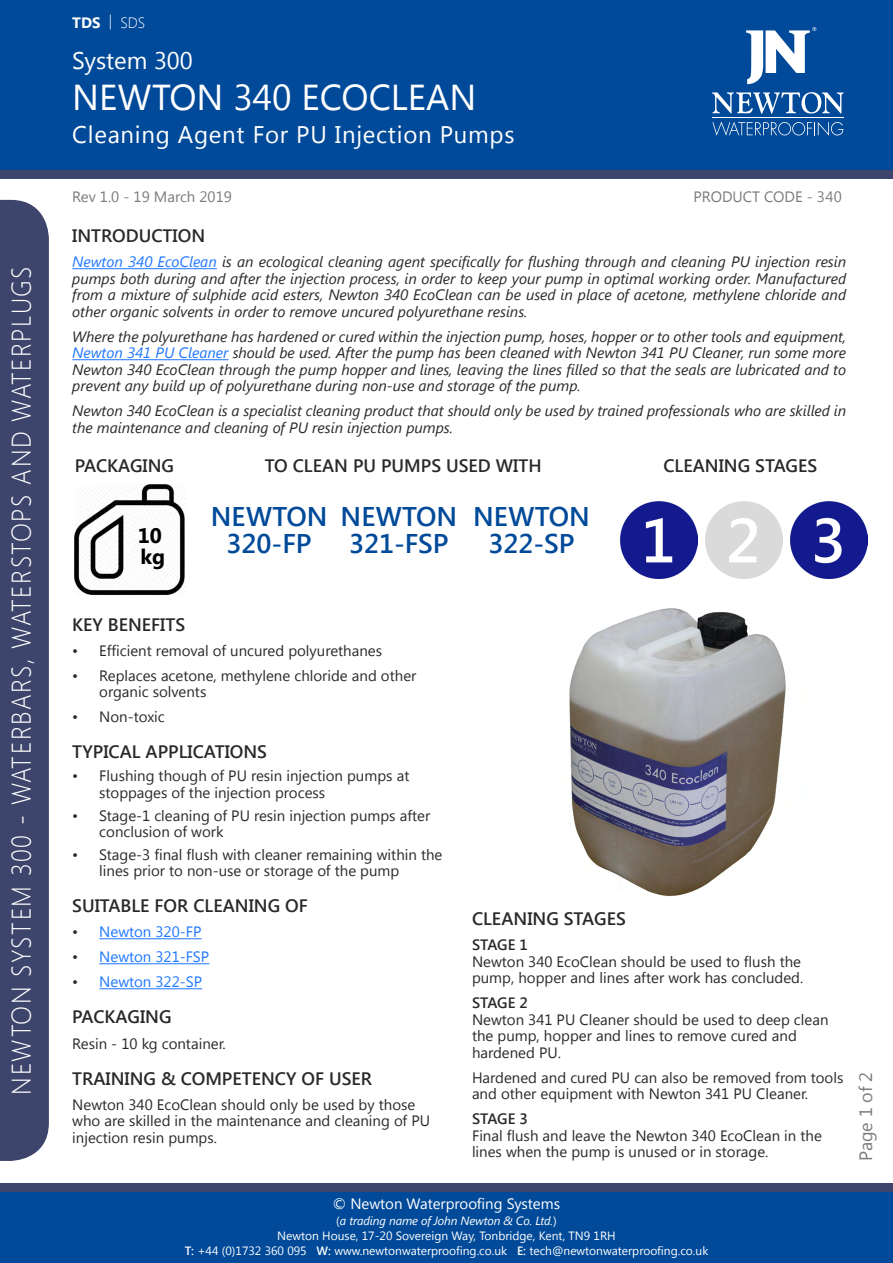
<style>
.page{position:relative;width:893px;height:1263px;background:#fff}
.page>*{position:absolute;margin:0;border:0;box-sizing:border-box;transform-origin:0 0}
.t1{font:36px "Segoe UI";color:#fff}
.t2{font:300 27px "Segoe UI";letter-spacing:.06em;color:#fff;scale:.92 1}
.t3{font:600 27px/27px "Segoe UI";color:#004a99;text-align:center}
.t4{font:24px "Segoe UI";letter-spacing:.03em;color:#fff}
.t5{font:24px "Segoe UI";color:#fff}
.t6{font:700 21px/21px "Segoe UI";color:#000}
.t7{font:600 18px "Segoe UI";color:#292929}
.t8{font:18px "Segoe UI";letter-spacing:-.01em;color:#7b7b7b}
.t9{font:italic 15px/16.5px "Segoe UI";color:#292929;text-align:justify}
.t10{font:15px/16.5px "Segoe UI";color:#292929}
.t11{font:15px "Segoe UI";color:#1d76ff}
.t12{font:15px "Segoe UI";color:#7b7b7b}
.t13{font:15px "Segoe UI";color:#fff}
.t14{font:600 15px "Segoe UI";letter-spacing:-.005em;color:#292929}
.t15{font:300 15px "Segoe UI";color:#fff}
.t16{font:700 15px "Segoe UI";color:#fff}
.t17{font:12px/15.6px "Segoe UI";color:#fff;text-align:center}
.t18{font:500 5.25px "Futura LT Pro";color:#fff;scale:.95 1}
.s1{color:#1d76ff}
.s2{color:#292929}
.s3{font-style:italic}
.s4{font-weight:600}
</style>
<div class="page">
<div style="left:0;top:0;width:893px;height:173px;background:#014a99"></div>
<div style="left:0;top:170px;width:893px;height:9px;background:#3e456c"></div>
<div style="left:0;top:200px;width:49px;height:961px;background:#3e456c"></div>
<div style="left:0;top:1191px;width:893px;height:72px;background:#014a99"></div>
<div style="left:0;top:1183px;width:893px;height:8px;background:#3e456c"></div>
<svg style="left:712px;top:92px;width:132px;height:22px"></svg>
<svg style="left:712px;top:122px;width:131px;height:14px"></svg>
<hr style="left:712px;top:117px;width:132px;height:1px;background:#fff">
<svg style="left:746px;top:30px;width:64px;height:54px"></svg>
<img style="left:75px;top:484px;width:111px;height:111px">
<hr style="left:72px;top:268px;width:145px;height:1px;background:#1d76ff">
<hr style="left:72px;top:359px;width:157px;height:1px;background:#1d76ff">
<hr style="left:99px;top:938px;width:103px;height:1px;background:#1d76ff">
<hr style="left:99px;top:963px;width:110px;height:1px;background:#1d76ff">
<hr style="left:99px;top:988px;width:103px;height:1px;background:#1d76ff">
<img style="left:621px;top:502px;width:76px;height:76px">
<img style="left:706px;top:502px;width:76px;height:76px">
<img style="left:569px;top:608px;width:217px;height:289px">
<img style="left:791px;top:502px;width:76px;height:76px">
<h2 class="t2" style="left:3px;top:1094px;width:902px;rotate:-90deg">NEWTON SYSTEM 300 - WATERBARS, WATERSTOPS AND WATERPLUGS</h2>
<p class="t16" style="left:72px;top:12px;width:30px">TDS</p>
<p class="t15" style="left:109px;top:12px;width:38px">| SDS</p>
<h3 class="t5" style="left:72px;top:43px;width:122px">System 300</h3>
<h1 class="t1" style="left:72px;top:72px;width:406px">NEWTON 340 ECOCLEAN</h1>
<h3 class="t4" style="left:72px;top:117px;width:444px">Cleaning Agent For PU Injection Pumps</h3>
<p class="t18" style="left:812px;top:25px;width:6px">®</p>
<p class="t12" style="left:72px;top:187px;width:161px">Rev 1.0 - 19 March 2019</p>
<p class="t12" style="left:693px;top:187px;width:150px">PRODUCT CODE - 340</p>
<p class="t7" style="left:72px;top:223px;width:134px">INTRODUCTION</p>
<p class="t9" style="left:72px;top:253px;width:775px"><span class="s1">Newton 340 EcoClean</span> is an ecological cleaning agent specifically for flushing through and cleaning PU injection resin pumps both during and after the injection process, in order to keep your pump in optimal working order. Manufactured from a mixture of sulphide acid esters, Newton 340 EcoClean can be used in place of acetone, methylene chloride and other organic solvents in order to remove uncured polyurethane resins.</p>
<p class="t9" style="left:72px;top:328px;width:775px">Where the polyurethane has hardened or cured within the injection pump, hoses, hopper or to other tools and equipment, <span class="s1">Newton 341 PU Cleaner</span> should be used. After the pump has been cleaned with Newton 341 PU Cleaner, run some more Newton 340 EcoClean through the pump hopper and lines, leaving the lines filled so that the seals are lubricated and to prevent any build up of polyurethane during non-use and storage of the pump.</p>
<p class="t9" style="left:72px;top:402px;width:775px">Newton 340 EcoClean is a specialist cleaning product that should only be used by trained professionals who are skilled in the maintenance and cleaning of PU resin injection pumps.</p>
<p class="t7" style="left:75px;top:453px;width:101px">PACKAGING</p>
<h3 class="t6" style="left:138px;top:524px;width:29px">10 kg</h3>
<p class="t7" style="left:265px;top:453px;width:278px">TO CLEAN PU PUMPS USED WITH</p>
<p class="t7" style="left:663px;top:453px;width:155px">CLEANING STAGES</p>
<h2 class="t3" style="left:211px;top:501px;width:118px">NEWTON<br>320-FP</h2>
<h2 class="t3" style="left:341px;top:501px;width:118px">NEWTON<br>321-FSP</h2>
<h2 class="t3" style="left:473px;top:501px;width:118px">NEWTON<br>322-SP</h2>
<p class="t7" style="left:72px;top:612px;width:114px">KEY BENEFITS</p>
<p class="t10" style="left:72px;top:641px;width:311px">• Efficient removal of uncured polyurethanes</p>
<p class="t10" style="left:99px;top:666px;width:319px;text-indent:-27px">• Replaces acetone, methylene chloride and other organic solvents</p>
<p class="t10" style="left:72px;top:708px;width:94px">• Non-toxic</p>
<p class="t7" style="left:72px;top:739px;width:196px">TYPICAL APPLICATIONS</p>
<p class="t10" style="left:99px;top:767px;width:312px;text-indent:-27px">• Flushing though of PU resin injection pumps at stoppages of the injection process</p>
<p class="t10" style="left:99px;top:806px;width:333px;text-indent:-27px">• Stage-1 cleaning of PU resin injection pumps after conclusion of work</p>
<p class="t10" style="left:99px;top:846px;width:345px;text-indent:-27px">• Stage-3 final flush with cleaner remaining within the lines prior to non-use or storage of the pump</p>
<p class="t7" style="left:72px;top:893px;width:237px">SUITABLE FOR CLEANING OF</p>
<p class="t11" style="left:72px;top:922px;width:131px"><span class="s2">•</span> Newton 320-FP</p>
<p class="t11" style="left:72px;top:947px;width:139px"><span class="s2">•</span> Newton 321-FSP</p>
<p class="t11" style="left:72px;top:972px;width:131px"><span class="s2">•</span> Newton 322-SP</p>
<p class="t7" style="left:72px;top:1004px;width:101px">PACKAGING</p>
<p class="t10" style="left:72px;top:1034px;width:155px">Resin - 10 kg container.</p>
<p class="t7" style="left:72px;top:1065px;width:301px">TRAINING &amp; COMPETENCY OF USER</p>
<p class="t10" style="left:72px;top:1095px;width:359px">Newton 340 EcoClean should only be used by those who are skilled in the maintenance and cleaning of PU injection resin pumps.</p>
<p class="t7" style="left:472px;top:906px;width:155px">CLEANING STAGES</p>
<p class="t14" style="left:472px;top:934px;width:57px">STAGE 1</p>
<p class="t10" style="left:472px;top:952px;width:333px">Newton 340 EcoClean should be used to flush the pump, hopper and lines after work has concluded.</p>
<p class="t14" style="left:472px;top:992px;width:57px">STAGE 2</p>
<p class="t10" style="left:472px;top:1010px;width:358px">Newton 341 PU Cleaner should be used to deep clean the pump, hopper and lines to remove cured and hardened PU.</p>
<p class="t10" style="left:472px;top:1068px;width:373px">Hardened and cured PU can also be removed from tools and other equipment with Newton 341 PU Cleaner.</p>
<p class="t14" style="left:472px;top:1108px;width:57px">STAGE 3</p>
<p class="t10" style="left:472px;top:1126px;width:351px">Final flush and leave the Newton 340 EcoClean in the lines when the pump is unused or in storage.</p>
<p class="t13" style="left:333px;top:1193px;width:229px">© Newton Waterproofing Systems</p>
<p class="t17" style="left:277px;top:1212px;width:340px">(<span class="s3">a trading name of John Newton &amp; Co. Ltd.</span>)<br>Newton House, 17-20 Sovereign Way, Tonbridge, Kent, TN9 1RH</p>
<p class="t17" style="left:185px;top:1242px;width:525px"><span class="s4">T:</span> +44 (0)1732 360 095 <span class="s4">W:</span> www.newtonwaterproofing.co.uk <span class="s4">E:</span> tech@newtonwaterproofing.co.uk</p>
<p class="t8" style="left:853px;top:1161px;width:90px;rotate:-90deg">Page 1 of 2</p>
</div>
